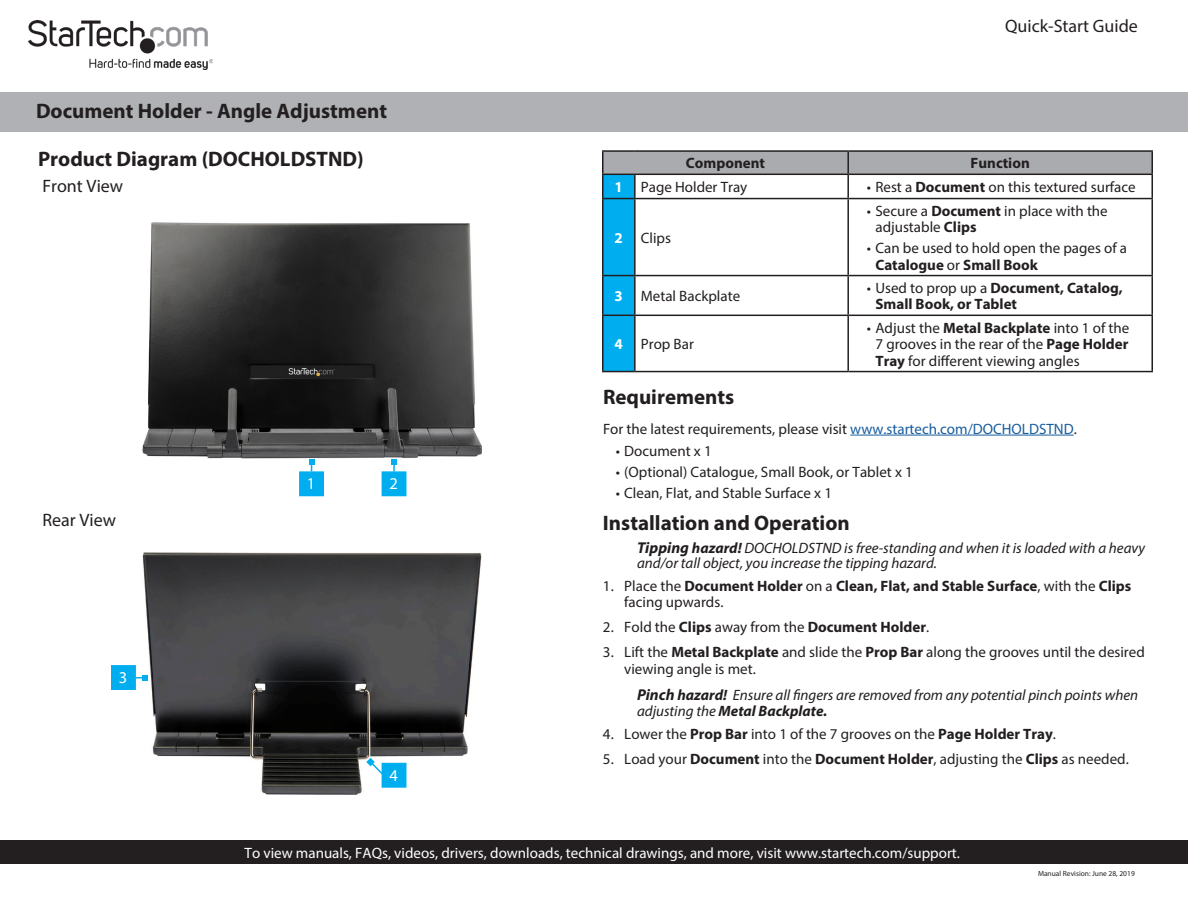
<style>
.page{position:relative;width:1188px;height:918px;background:#fff}
.page>*{position:absolute;margin:0;border:0;box-sizing:border-box;transform-origin:0 0}
.Manual_Description{font:700 21px "Myriad Pro";color:#231f20}
.t1{font:18px "Myriad Pro";color:#231f20}
.Calllout{font:16.5px "Myriad Pro";color:#fff}
.Table_Text{font:15px/16.5px "Myriad Pro";color:#231f20}
.Note{font:italic 15px/15px "Myriad Pro";color:#211d1e}
.Table_Heading{font:700 15px/16.5px "Myriad Pro";color:#231f20}
.t2{font:15px "Myriad Pro";color:#fff}
.Table_Heading_Number{font:700 15px "Myriad Pro";color:#fff}
.t3{font:7.5px "Myriad Pro";color:#231f20}
.s1{font-weight:700}
.s2{font-weight:400}
.s3{color:#175d9e}
.s4{font-weight:700;font-size:15.75px}
</style>
<div class="page">
<div style="left:0;top:92px;width:1188px;height:39px;background:#b0b1b5"></div>
<img style="left:28px;top:20px;width:184px;height:50px">
<div style="left:0;top:841px;width:1188px;height:23px;background:#231f20"></div>
<img style="left:142px;top:553px;width:340px;height:242px">
<hr style="left:850px;top:435px;width:224px;height:1px;background:#175d9e">
<svg style="left:604px;top:152px;width:547px;height:219px"></svg>
<hr style="left:602px;top:150px;width:33px;height:2px;background:#231f20">
<hr style="left:602px;top:152px;width:2px;height:22px;background:#231f20">
<hr style="left:635px;top:150px;width:213px;height:2px;background:#231f20">
<hr style="left:848px;top:150px;width:305px;height:2px;background:#231f20">
<hr style="left:847px;top:152px;width:2px;height:22px;background:#231f20">
<hr style="left:1151px;top:152px;width:2px;height:22px;background:#231f20">
<hr style="left:602px;top:174px;width:33px;height:1px;background:#231f20">
<hr style="left:602px;top:175px;width:2px;height:23px;background:#231f20">
<hr style="left:847px;top:175px;width:2px;height:23px;background:#231f20">
<hr style="left:602px;top:198px;width:33px;height:1px;background:#231f20">
<hr style="left:602px;top:199px;width:2px;height:76px;background:#231f20">
<hr style="left:635px;top:198px;width:213px;height:1px;background:#231f20">
<hr style="left:848px;top:198px;width:305px;height:1px;background:#231f20">
<hr style="left:847px;top:199px;width:2px;height:76px;background:#231f20">
<hr style="left:602px;top:275px;width:33px;height:1px;background:#231f20">
<hr style="left:602px;top:276px;width:2px;height:39px;background:#231f20">
<hr style="left:635px;top:275px;width:213px;height:1px;background:#231f20">
<hr style="left:848px;top:275px;width:305px;height:1px;background:#231f20">
<hr style="left:847px;top:276px;width:2px;height:39px;background:#231f20">
<hr style="left:602px;top:315px;width:33px;height:1px;background:#231f20">
<hr style="left:602px;top:316px;width:2px;height:55px;background:#231f20">
<hr style="left:635px;top:315px;width:213px;height:1px;background:#231f20">
<hr style="left:848px;top:315px;width:305px;height:1px;background:#231f20">
<hr style="left:847px;top:316px;width:2px;height:55px;background:#231f20">
<hr style="left:602px;top:371px;width:33px;height:1px;background:#231f20">
<hr style="left:635px;top:371px;width:213px;height:1px;background:#231f20">
<hr style="left:848px;top:371px;width:305px;height:1px;background:#231f20">
<hr style="left:635px;top:174px;width:213px;height:1px;background:#231f20">
<hr style="left:634px;top:175px;width:2px;height:23px;background:#231f20">
<hr style="left:848px;top:174px;width:305px;height:1px;background:#231f20">
<hr style="left:1151px;top:175px;width:2px;height:23px;background:#231f20">
<hr style="left:634px;top:199px;width:2px;height:76px;background:#231f20">
<hr style="left:1151px;top:199px;width:2px;height:76px;background:#231f20">
<hr style="left:634px;top:276px;width:2px;height:39px;background:#231f20">
<hr style="left:1151px;top:276px;width:2px;height:39px;background:#231f20">
<hr style="left:634px;top:316px;width:2px;height:55px;background:#231f20">
<hr style="left:1151px;top:316px;width:2px;height:55px;background:#231f20">
<div style="left:111px;top:665px;width:25px;height:25px;background:#00aeef;border:2px solid #00aeef"></div>
<svg style="left:136px;top:675px;width:12px;height:6px"></svg>
<div style="left:382px;top:471px;width:24px;height:25px;background:#00aeef"></div>
<svg style="left:391px;top:459px;width:6px;height:12px"></svg>
<div style="left:299px;top:471px;width:25px;height:25px;background:#00aeef;border:2px solid #00aeef"></div>
<svg style="left:309px;top:459px;width:6px;height:12px"></svg>
<div style="left:382px;top:763px;width:24px;height:25px;background:#00aeef;border:2px solid #00aeef"></div>
<svg style="left:366px;top:758px;width:21px;height:20px"></svg>
<img style="left:142px;top:222px;width:340px;height:237px">
<p class="Manual_Description" style="left:36px;top:98px;width:353px">Document Holder - Angle Adjustment</p>
<h1 class="Manual_Description" style="left:38px;top:145px;width:327px">Product Diagram (DOCHOLDSTND)</h1>
<h2 class="t1" style="left:42px;top:175px;width:82px">Front View</h2>
<h2 class="t1" style="left:42px;top:509px;width:75px">Rear View</h2>
<p class="Calllout" style="left:119px;top:667px;width:10px">3</p>
<p class="Calllout" style="left:307px;top:474px;width:10px">1</p>
<p class="Calllout" style="left:389px;top:474px;width:10px">2</p>
<p class="Calllout" style="left:389px;top:765px;width:10px">4</p>
<p class="t1" style="left:1005px;top:14px;width:134px">Quick-Start Guide</p>
<p class="Table_Heading" style="left:686px;top:155px;width:81px">Component</p>
<p class="Table_Heading" style="left:971px;top:155px;width:61px">Function</p>
<p class="Table_Heading_Number" style="left:615px;top:177px;width:10px">1</p>
<p class="Table_Text" style="left:641px;top:179px;width:108px">Page Holder Tray</p>
<p class="Table_Text" style="left:867px;top:179px;width:270px">• Rest a <span class="s1">Document</span> on this textured surface</p>
<p class="Table_Heading_Number" style="left:615px;top:228px;width:10px">2</p>
<p class="Table_Text" style="left:641px;top:229px;width:32px">Clips</p>
<p class="Table_Text" style="left:875px;top:202px;width:234px;text-indent:-9px">• Secure a <span class="s1">Document</span> in place with the adjustable <span class="s1">Clips</span></p>
<p class="Table_Text" style="left:875px;top:240px;width:253px;text-indent:-9px">• Can be used to hold open the pages of a<br><span class="s1">Catalogue</span> or <span class="s1">Small Book</span></p>
<p class="Table_Heading_Number" style="left:615px;top:286px;width:10px">3</p>
<p class="Table_Text" style="left:641px;top:288px;width:101px">Metal Backplate</p>
<p class="Table_Heading" style="left:875px;top:279px;width:249px;text-indent:-9px"><span class="s2">• Used to prop up a</span> Document, Catalog,<br>Small Book, or Tablet</p>
<p class="Table_Heading_Number" style="left:615px;top:334px;width:10px">4</p>
<p class="Table_Text" style="left:641px;top:336px;width:55px">Prop Bar</p>
<p class="Table_Text" style="left:875px;top:319px;width:255px;text-align:justify;text-indent:-9px">• Adjust the <span class="s1">Metal Backplate</span> into 1 of the 7 grooves in the rear of the <span class="s1">Page Holder Tray</span> for different viewing angles</p>
<h1 class="Manual_Description" style="left:603px;top:384px;width:133px">Requirements</h1>
<h1 class="Table_Text" style="left:603px;top:420px;width:475px">For the latest requirements, please visit <span class="s3">www.startech.com/DOCHOLDSTND</span>.</h1>
<p class="Table_Text" style="left:616px;top:443px;width:98px">• Document x 1</p>
<p class="Table_Text" style="left:616px;top:464px;width:299px">• (Optional) Catalogue, Small Book, or Tablet x 1</p>
<p class="Table_Text" style="left:616px;top:484px;width:218px">• Clean, Flat, and Stable Surface x 1</p>
<h1 class="Manual_Description" style="left:603px;top:509px;width:248px">Installation and Operation</h1>
<p class="Note" style="left:637px;top:540px;width:509px"><span class="s4">Tipping</span> <span class="s1">hazard!</span> DOCHOLDSTND is free-standing and when it is loaded with a heavy and/or tall object, you increase the tipping hazard.</p>
<p class="Table_Heading" style="left:624px;top:577px;width:509px;text-indent:-21px"><span class="s2">1. Place the</span> Document Holder <span class="s2">on a</span> Clean, Flat, and Stable Surface<span class="s2">, with the</span> Clips <span class="s2">facing upwards.</span></p>
<p class="Table_Text" style="left:603px;top:619px;width:328px">2. Fold the <span class="s1">Clips</span> away from the <span class="s1">Document Holder</span>.</p>
<p class="Table_Text" style="left:624px;top:644px;width:522px;text-indent:-21px">3. Lift the <span class="s1">Metal Backplate</span> and slide the <span class="s1">Prop Bar</span> along the grooves until the desired viewing angle is met.</p>
<p class="Note" style="left:637px;top:686px;width:503px;line-height:16.5px"><span class="s4">Pinch</span> <span class="s1">hazard!</span> Ensure all fingers are removed from any potential pinch points when adjusting the <span class="s1">Metal Backplate.</span></p>
<p class="Table_Text" style="left:603px;top:725px;width:455px">4. Lower the <span class="s1">Prop Bar</span> into 1 of the 7 grooves on the <span class="s1">Page Holder Tray</span>.</p>
<p class="Table_Text" style="left:603px;top:750px;width:527px">5. Load your <span class="s1">Document</span> into the <span class="s1">Document Holder</span>, adjusting the <span class="s1">Clips</span> as needed.</p>
<p class="t2" style="left:245px;top:844px;width:717px">To view manuals, FAQs, videos, drivers, downloads, technical drawings, and more, visit www.startech.com/support.</p>
<p class="t3" style="left:1038px;top:868px;width:98px">Manual Revision: June 28, 2019</p>
</div>
